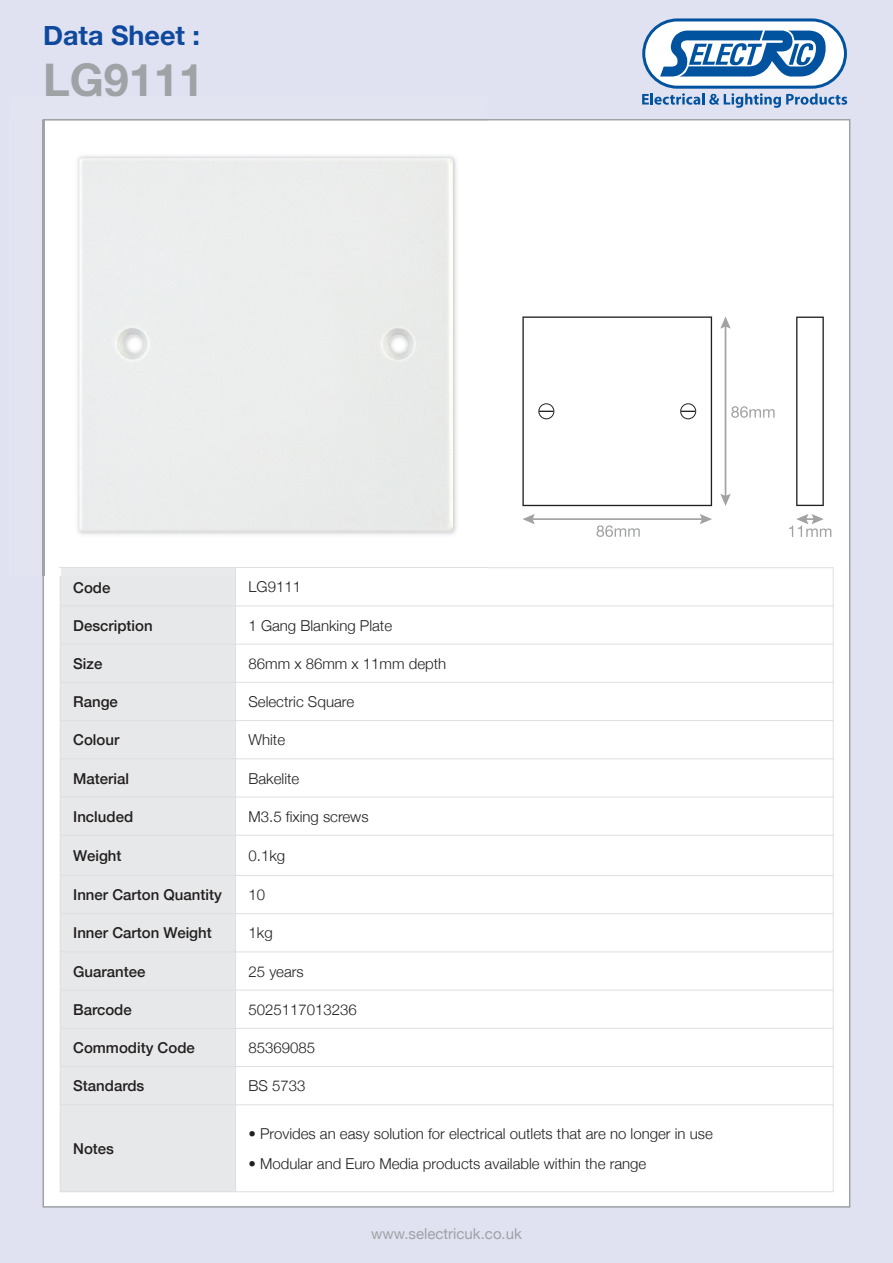
<style>
.page{position:relative;width:893px;height:1263px;background:#e1e2f1}
.page>*{position:absolute;margin:0;border:0;box-sizing:border-box;transform-origin:0 0}
.t1{font:700 45px "Helvetica Neue";color:#9fa3a6}
.t2{font:700 27px "Helvetica Neue";color:#0f499d}
.t3{font:300 15px "Helvetica Neue";color:#231f20}
.t4{font:500 15px "Helvetica Neue";color:#231f20}
.t5{font:15px "Helvetica Neue";color:#9fa3a6}
</style>
<div class="page">
<div style="left:44px;top:120px;width:805px;height:1086px;background:#fff"></div>
<svg style="left:642px;top:18px;width:205px;height:90px"></svg>
<div style="left:60px;top:567px;width:176px;height:39px;background:#e7e8e9"></div>
<div style="left:60px;top:606px;width:176px;height:38px;background:#e7e8e9"></div>
<div style="left:60px;top:644px;width:176px;height:38px;background:#e7e8e9"></div>
<div style="left:60px;top:682px;width:176px;height:38px;background:#e7e8e9"></div>
<div style="left:60px;top:720px;width:176px;height:39px;background:#e7e8e9"></div>
<div style="left:60px;top:759px;width:176px;height:38px;background:#e7e8e9"></div>
<div style="left:60px;top:797px;width:176px;height:38px;background:#e7e8e9"></div>
<div style="left:60px;top:835px;width:176px;height:40px;background:#e7e8e9"></div>
<div style="left:60px;top:875px;width:176px;height:39px;background:#e7e8e9"></div>
<div style="left:60px;top:914px;width:176px;height:38px;background:#e7e8e9"></div>
<div style="left:60px;top:952px;width:176px;height:38px;background:#e7e8e9"></div>
<div style="left:60px;top:990px;width:176px;height:38px;background:#e7e8e9"></div>
<div style="left:60px;top:1028px;width:176px;height:38px;background:#e7e8e9"></div>
<div style="left:60px;top:1066px;width:176px;height:39px;background:#e7e8e9"></div>
<div style="left:60px;top:1105px;width:176px;height:87px;background:#e7e8e9"></div>
<hr style="left:60px;top:567px;width:1px;height:625px;background:#dedfe0">
<hr style="left:235px;top:567px;width:1px;height:625px;background:#dedfe0">
<hr style="left:833px;top:567px;width:1px;height:625px;background:#dedfe0">
<hr style="left:60px;top:567px;width:773px;height:1px;background:#dedfe0">
<hr style="left:60px;top:606px;width:773px;height:1px;background:#dedfe0">
<hr style="left:60px;top:644px;width:773px;height:1px;background:#dedfe0">
<hr style="left:60px;top:682px;width:773px;height:1px;background:#dedfe0">
<hr style="left:60px;top:720px;width:773px;height:1px;background:#dedfe0">
<hr style="left:60px;top:758px;width:773px;height:1px;background:#dedfe0">
<hr style="left:60px;top:797px;width:773px;height:1px;background:#dedfe0">
<hr style="left:60px;top:835px;width:773px;height:1px;background:#dedfe0">
<hr style="left:60px;top:875px;width:773px;height:1px;background:#dedfe0">
<hr style="left:60px;top:913px;width:773px;height:1px;background:#dedfe0">
<hr style="left:60px;top:952px;width:773px;height:1px;background:#dedfe0">
<hr style="left:60px;top:990px;width:773px;height:1px;background:#dedfe0">
<hr style="left:60px;top:1028px;width:773px;height:1px;background:#dedfe0">
<hr style="left:60px;top:1066px;width:773px;height:1px;background:#dedfe0">
<hr style="left:60px;top:1104px;width:773px;height:1px;background:#dedfe0">
<hr style="left:60px;top:1191px;width:773px;height:1px;background:#dedfe0">
<img style="left:42px;top:119px;width:446px;height:456px">
<img style="left:43px;top:119px;width:445px;height:1px">
<img style="left:43px;top:120px;width:1px;height:455px">
<img style="left:60px;top:567px;width:428px;height:8px">
<div style="left:79px;top:158px;width:374px;height:374px;background:#ebedec"></div>
<svg style="left:720px;top:316px;width:55px;height:190px"></svg>
<svg style="left:522px;top:514px;width:190px;height:23px"></svg>
<svg style="left:789px;top:514px;width:42px;height:23px"></svg>
<svg style="left:796px;top:317px;width:28px;height:189px"></svg>
<svg style="left:522px;top:316px;width:190px;height:190px"></svg>
<h2 class="t2" style="left:43px;top:18px;width:159px">Data Sheet :</h2>
<h1 class="t1" style="left:43px;top:52px;width:162px">LG9111</h1>
<p class="t4" style="left:73px;top:578px;width:39px">Code</p>
<p class="t3" style="left:248px;top:578px;width:54px">LG9111</p>
<p class="t4" style="left:73px;top:616px;width:81px">Description</p>
<p class="t3" style="left:248px;top:616px;width:145px">1 Gang Blanking Plate</p>
<p class="t4" style="left:73px;top:654px;width:31px">Size</p>
<p class="t3" style="left:248px;top:654px;width:199px">86mm x 86mm x 11mm depth</p>
<p class="t4" style="left:73px;top:692px;width:46px">Range</p>
<p class="t3" style="left:248px;top:693px;width:107px">Selectric Square</p>
<p class="t4" style="left:73px;top:731px;width:48px">Colour</p>
<p class="t3" style="left:248px;top:731px;width:38px">White</p>
<p class="t4" style="left:73px;top:769px;width:57px">Material</p>
<p class="t3" style="left:248px;top:769px;width:52px">Bakelite</p>
<p class="t4" style="left:73px;top:807px;width:62px">Included</p>
<p class="t3" style="left:248px;top:807px;width:122px">M3.5 fixing screws</p>
<p class="t4" style="left:73px;top:846px;width:50px">Weight</p>
<p class="t3" style="left:248px;top:846px;width:38px">0.1kg</p>
<p class="t4" style="left:73px;top:886px;width:150px">Inner Carton Quantity</p>
<p class="t3" style="left:248px;top:886px;width:18px">10</p>
<p class="t4" style="left:73px;top:924px;width:140px">Inner Carton Weight</p>
<p class="t3" style="left:248px;top:924px;width:26px">1kg</p>
<p class="t4" style="left:73px;top:962px;width:74px">Guarantee</p>
<p class="t3" style="left:248px;top:962px;width:57px">25 years</p>
<p class="t4" style="left:73px;top:1000px;width:60px">Barcode</p>
<p class="t3" style="left:248px;top:1000px;width:110px">5025117013236</p>
<p class="t4" style="left:73px;top:1038px;width:123px">Commodity Code</p>
<p class="t3" style="left:248px;top:1038px;width:68px">85369085</p>
<p class="t4" style="left:73px;top:1077px;width:73px">Standards</p>
<p class="t3" style="left:248px;top:1077px;width:58px">BS 5733</p>
<p class="t4" style="left:73px;top:1139px;width:42px">Notes</p>
<p class="t3" style="left:248px;top:1124px;width:466px">• Provides an easy solution for electrical outlets that are no longer in use</p>
<p class="t3" style="left:248px;top:1154px;width:399px">• Modular and Euro Media products available within the range</p>
<p class="t5" style="left:371px;top:1225px;width:152px">www.selectricuk.co.uk</p>
</div>
